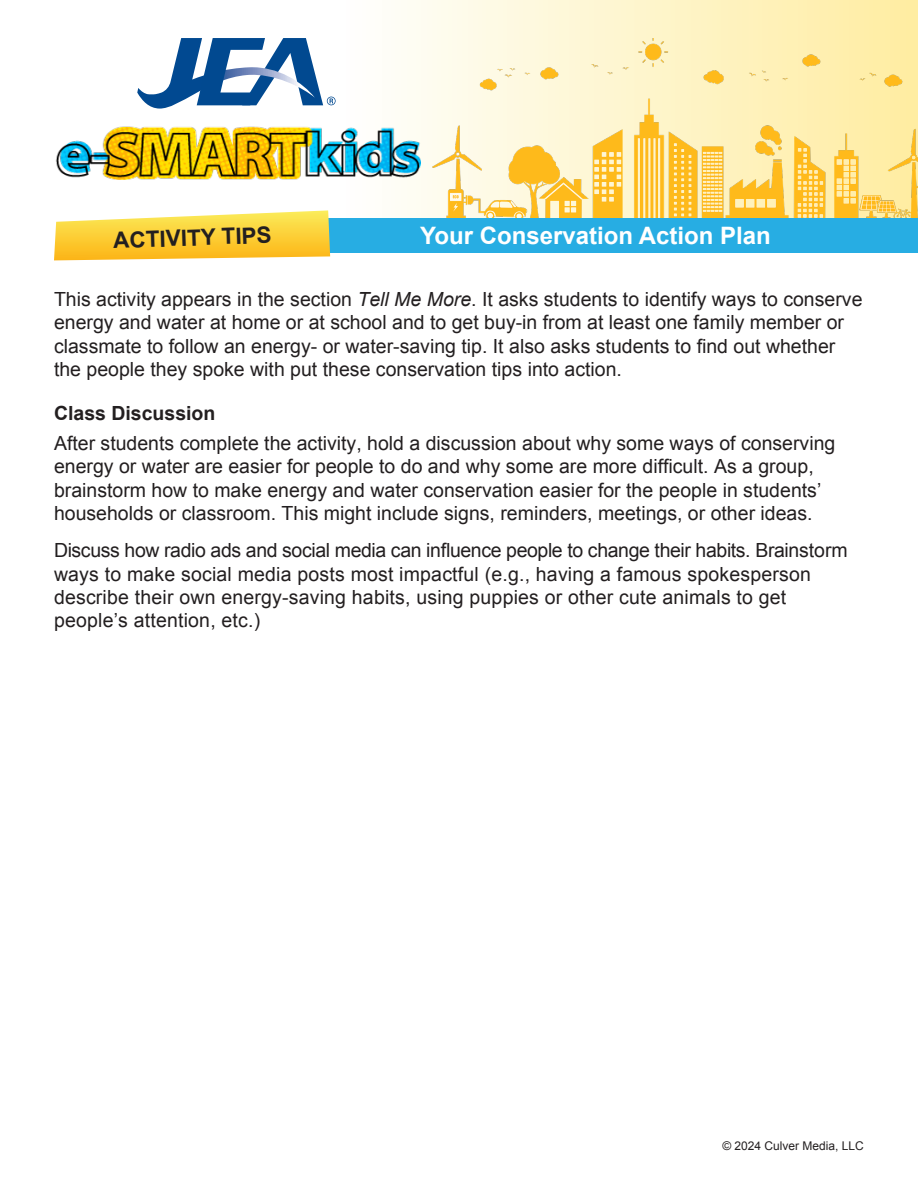
<style>
.page{position:relative;width:918px;height:1188px;background:#fff}
.page>*{position:absolute;margin:0;border:0;box-sizing:border-box;transform-origin:0 0}
.t1{font:700 24px "Arial";color:#fff}
.t2{font:700 22.5px "Arial";color:#231f20}
.t3{font:19.5px/23.4px "Arial";color:#231f20}
.t4{font:700 19.5px "Arial";color:#231f20}
.t5{font:12px "Arial";color:#231f20}
.s1{font-style:italic}
</style>
<div class="page">
<img style="left:401px;top:0;width:517px;height:218px">
<img style="left:432px;top:39px;width:486px;height:179px">
<img style="left:55px;top:121px;width:365px;height:71px">
<div style="left:282px;top:218px;width:636px;height:35px;background:#27ade3"></div>
<svg style="left:54px;top:210px;width:276px;height:50px;background:#fcd555"></svg>
<svg style="left:137px;top:38px;width:199px;height:71px"></svg>
<p class="t2" style="left:113px;top:225px;width:160px;rotate:-2deg">ACTIVITY TIPS</p>
<p class="t1" style="left:420px;top:220px;width:352px">Your Conservation Action Plan</p>
<p class="t3" style="left:54px;top:288px;width:810px">This activity appears in the section <span class="s1">Tell Me More</span>. It asks students to identify ways to conserve energy and water at home or at school and to get buy-in from at least one family member or classmate to follow an energy- or water-saving tip. It also asks students to find out whether the people they spoke with put these conservation tips into action.</p>
<p class="t4" style="left:54px;top:400px;width:163px">Class Discussion</p>
<p class="t3" style="left:54px;top:432px;width:783px">After students complete the activity, hold a discussion about why some ways of conserving energy or water are easier for people to do and why some are more difficult. As a group, brainstorm how to make energy and water conservation easier for the people in students’ households or classroom. This might include signs, reminders, meetings, or other ideas.</p>
<p class="t3" style="left:54px;top:539px;width:795px">Discuss how radio ads and social media can influence people to change their habits. Brainstorm ways to make social media posts most impactful (e.g., having a famous spokesperson describe their own energy-saving habits, using puppies or other cute animals to get people’s attention, etc.)</p>
<p class="t5" style="left:722px;top:1138px;width:143px">© 2024 Culver Media, LLC</p>
</div>
